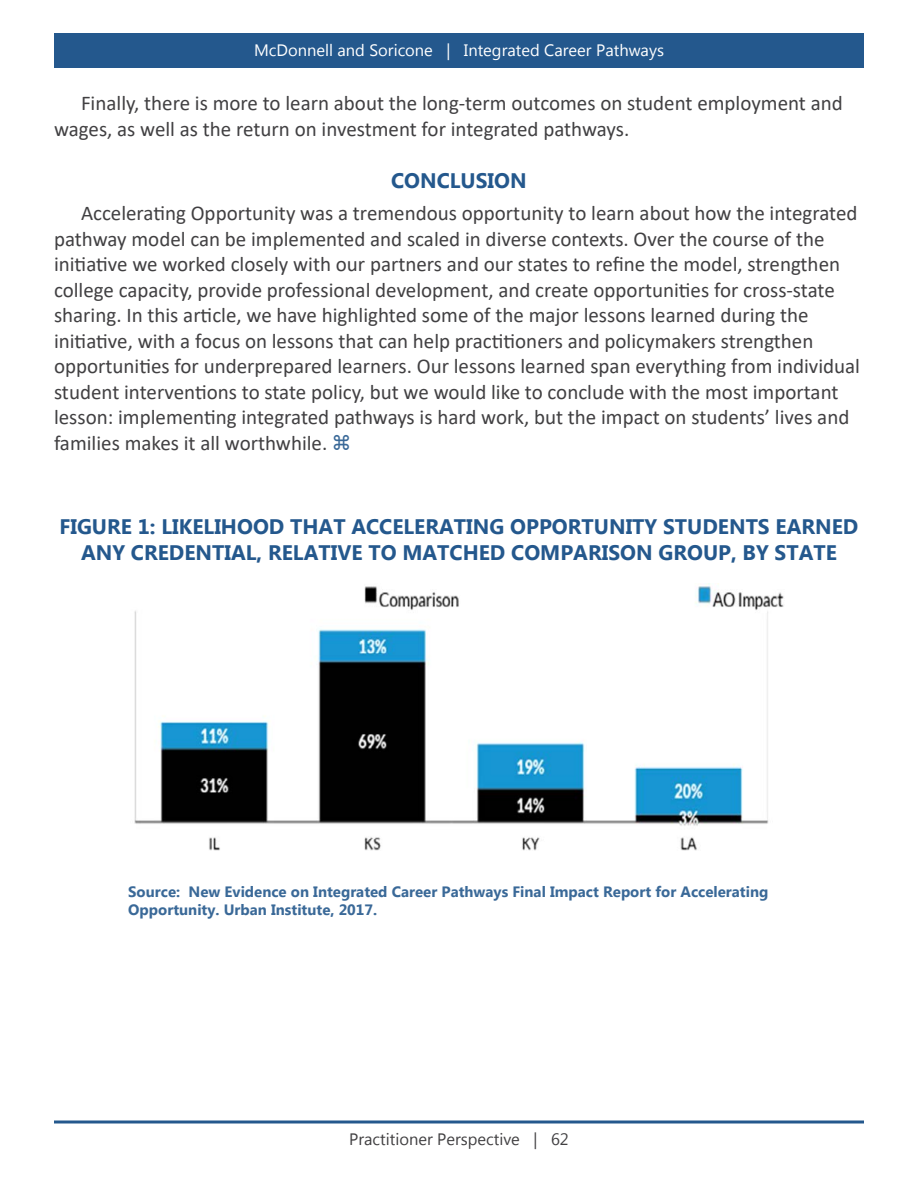
<style>
.page{position:relative;width:918px;height:1188px;background:#fff}
.page>*{position:absolute;margin:0;border:0;box-sizing:border-box;transform-origin:0 0}
.Article_Text{font:21px/25.5px "Calibri";color:#414042}
.Subheader{font:700 21px/25.5px "Myanmar Text";color:#24588d;text-align:center}
.t1{font:16.5px "Myanmar Text";color:#fff}
.t2{font:16.5px "Myanmar Text";color:#414042}
.Subheader_1{font:700 15px/18px "Myanmar Text";color:#3a6998}
</style>
<div class="page">
<svg style="left:54px;top:1120px;width:810px;height:4px;background:#5a81a9"></svg>
<div style="left:54px;top:33px;width:810px;height:35px;background:#24588d"></div>
<img style="left:134px;top:584px;width:650px;height:266px">
<p class="t1" style="left:254px;top:40px;width:411px">McDonnell and Soricone | Integrated Career Pathways</p>
<p class="Article_Text" style="left:54px;top:90px;width:790px;text-indent:27px">Finally, there is more to learn about the long-term outcomes on student employment and wages, as well as the return on investment for integrated pathways.</p>
<p class="Subheader" style="left:391px;top:168px;width:137px">CONCLUSION</p>
<p class="Article_Text" style="left:54px;top:200px;width:808px;text-indent:27px">Accelerating Opportunity was a tremendous opportunity to learn about how the integrated pathway model can be implemented and scaled in diverse contexts. Over the course of the initiative we worked closely with our partners and our states to refine the model, strengthen college capacity, provide professional development, and create opportunities for cross-state sharing. In this article, we have highlighted some of the major lessons learned during the initiative, with a focus on lessons that can help practitioners and policymakers strengthen opportunities for underprepared learners. Our lessons learned span everything from individual student interventions to state policy, but we would like to conclude with the most important lesson: implementing integrated pathways is hard work, but the impact on students’ lives and families makes it all worthwhile.</p>
<p class="Subheader" style="left:59px;top:514px;width:800px">FIGURE 1: LIKELIHOOD THAT ACCELERATING OPPORTUNITY STUDENTS EARNED<br>ANY CREDENTIAL, RELATIVE TO MATCHED COMPARISON GROUP, BY STATE</p>
<p class="Subheader_1" style="left:128px;top:883px;width:642px">Source: New Evidence on Integrated Career Pathways Final Impact Report for Accelerating<br>Opportunity. Urban Institute, 2017.</p>
<p class="t2" style="left:349px;top:1130px;width:221px">Practitioner Perspective | 62</p>
</div>
